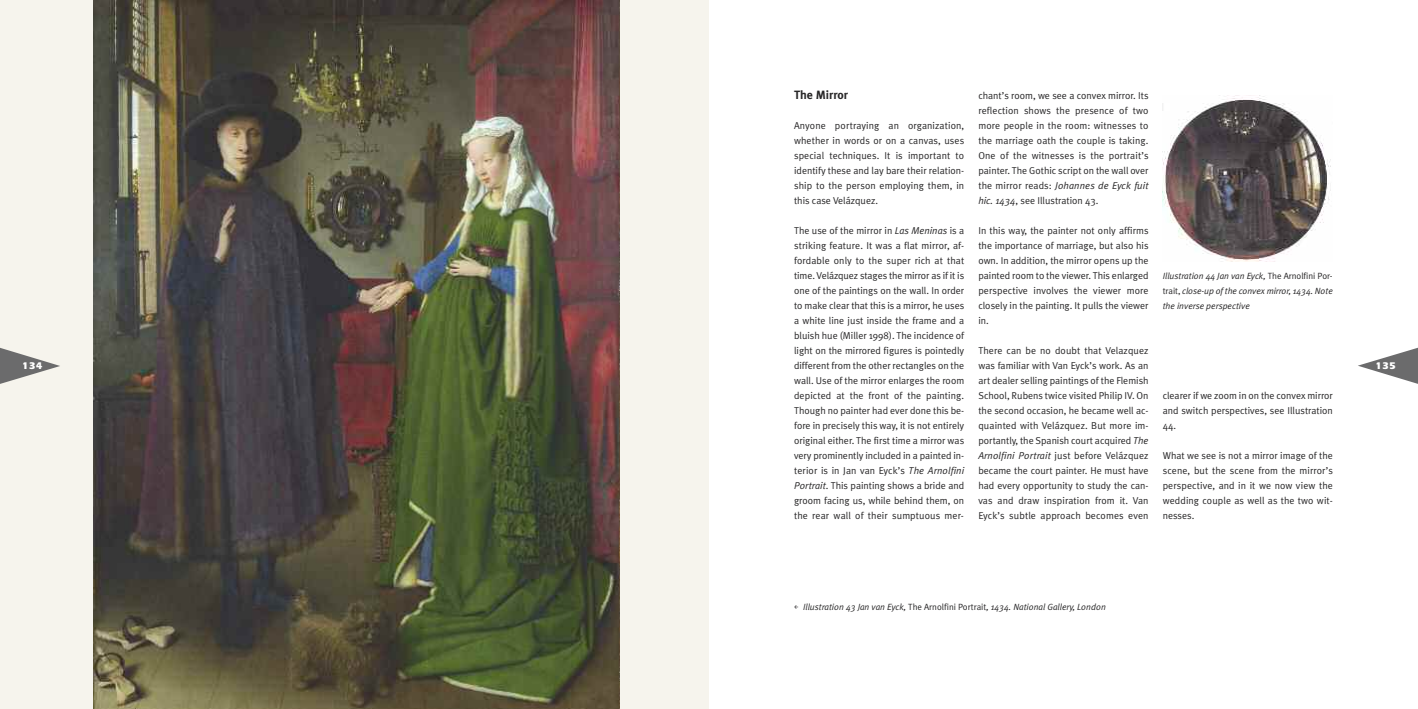
<style>
.page{position:relative;width:1418px;height:709px;background:#fff}
.page>*{position:absolute;margin:0;border:0;box-sizing:border-box;transform-origin:0 0}
.t1{font:700 12px "Meta Plus";color:#272627}
.t2{font:10px/15px "Meta Plus Normal";color:#272627;text-align:justify}
.t3{font:700 10px "Itc Eras";color:#fff}
.t4{font:italic 9px/15px "Meta Plus Normal";color:#272627;text-align:justify}
.s1{font-style:italic}
.s2{font-style:normal}
</style>
<div class="page">
<div style="left:0;top:0;width:709px;height:709px;background:#f6f4ed"></div>
<svg style="left:1358px;top:348px;width:59px;height:36px"></svg>
<img style="left:93px;top:0;width:526px;height:709px">
<img style="left:1162px;top:95px;width:169px;height:166px">
<svg style="left:0;top:348px;width:60px;height:36px"></svg>
<p class="t3" style="left:22px;top:362px;width:22px">134</p>
<p class="t1" style="left:794px;top:88px;width:56px">The Mirror</p>
<p class="t2" style="left:794px;top:118px;width:172px">Anyone portraying an organization, whether in words or on a canvas, uses special techniques. It is important to identify these and lay bare their relation&shy;ship to the person employing them, in this case Velázquez.</p>
<p class="t2" style="left:794px;top:223px;width:172px">The use of the mirror in <span class="s1">Las Meninas</span> is a striking feature. It was a flat mirror, af&shy;fordable only to the super rich at that time. Velázquez stages the mirror as if it is one of the paintings on the wall. In order to make clear that this is a mirror, he uses a white line just inside the frame and a bluish hue (Miller 1998). The incidence of light on the mirrored figures is pointedly different from the other rectangles on the wall. Use of the mirror enlarges the room depicted at the front of the painting.<br>Though no painter had ever done this be&shy;fore in precisely this way, it is not entirely original either. The first time a mirror was very prominently included in a painted in&shy;terior is in Jan van Eyck’s <span class="s1">The Arnolfini Portrait</span>. This painting shows a bride and groom facing us, while behind them, on the rear wall of their sumptuous mer-</p>
<p class="t2" style="left:978px;top:88px;width:172px">chant’s room, we see a convex mirror. Its reflection shows the presence of two more people in the room: witnesses to the marriage oath the couple is taking.<br>One of the witnesses is the portrait’s painter. The Gothic script on the wall over the mirror reads: <span class="s1">Johannes de Eyck fuit hic. 1434</span>, see Illustration 43.</p>
<p class="t2" style="left:978px;top:223px;width:172px">In this way, the painter not only affirms the importance of marriage, but also his own. In addition, the mirror opens up the painted room to the viewer. This enlarged perspective involves the viewer more closely in the painting. It pulls the viewer in.</p>
<p class="t2" style="left:978px;top:343px;width:172px">There can be no doubt that Velazquez was familiar with Van Eyck’s work. As an art dealer selling paintings of the Flemish School, Rubens twice visited Philip IV. On the second occasion, he became well ac&shy;quainted with Velázquez. But more im&shy;portantly, the Spanish court acquired <span class="s1">The Arnolfini Portrait</span> just before Velázquez became the court painter. He must have had every opportunity to study the can&shy;vas and draw inspiration from it. Van Eyck’s subtle approach becomes even</p>
<p class="t4" style="left:1162px;top:269px;width:172px">Illustration 44 Jan van Eyck, <span class="s2">The Arnolfini Por&shy;trait,</span> close-up of the convex mirror, 1434. Note the inverse perspective</p>
<p class="t2" style="left:1162px;top:388px;width:172px">clearer if we zoom in on the convex mirror and switch perspectives, see Illustration 44.</p>
<p class="t2" style="left:1162px;top:448px;width:172px">What we see is not a mirror image of the scene, but the scene from the mirror’s perspective, and in it we now view the wedding couple as well as the two wit&shy;nesses.</p>
<p class="t4" style="left:794px;top:599px;width:313px">← Illustration 43 Jan van Eyck, <span class="s2">The Arnolfini Portrait</span>, 1434. National Gallery, London</p>
<p class="t3" style="left:1375px;top:362px;width:22px">135</p>
</div>
